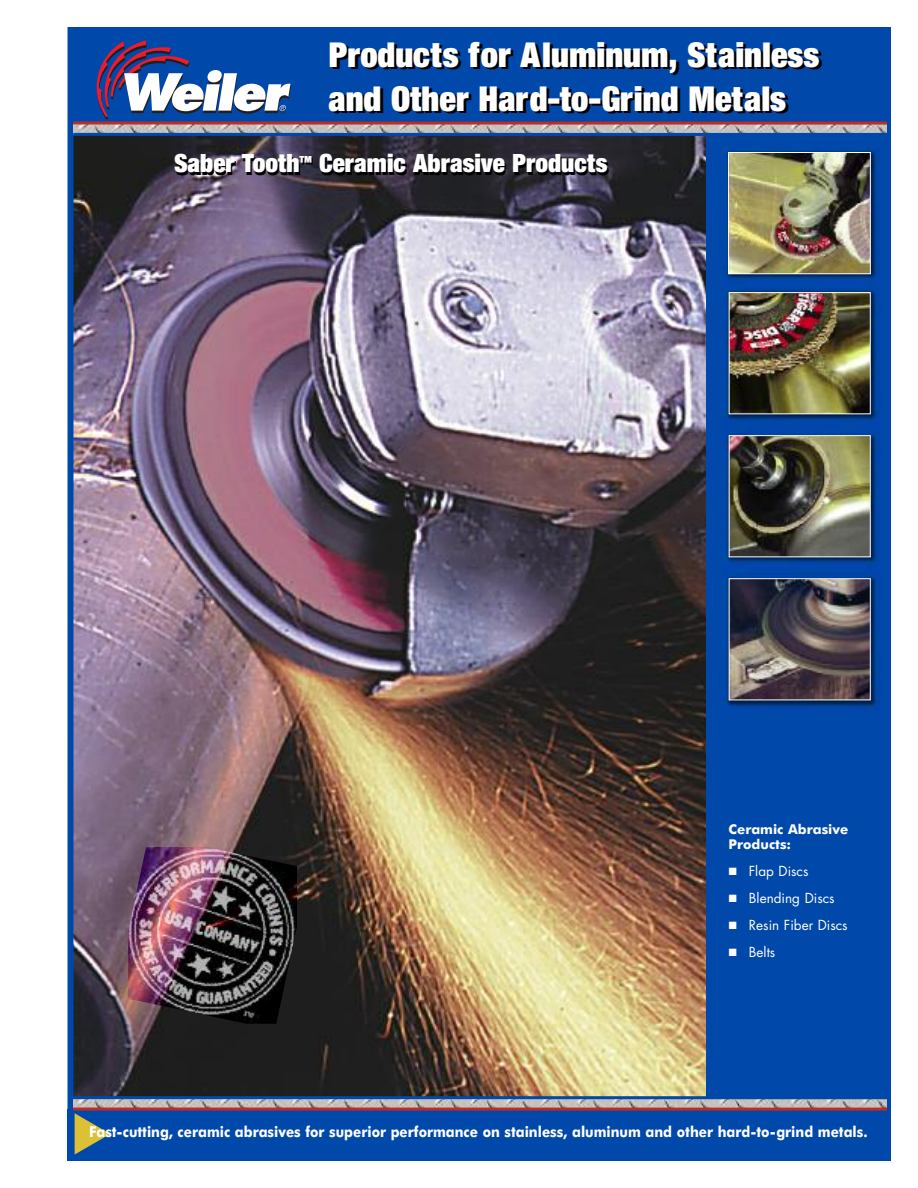
<style>
.page{position:relative;width:918px;height:1188px;background:#fff}
.page>*{position:absolute;margin:0;border:0;box-sizing:border-box;transform-origin:0 0}
.t1{font:36.75px/44.1px "Sans Extra Black Condensed DTC";color:#fff}
.t2{font:27px "Sans Extra Black Condensed DTC";color:#fff}
.t3{font:700 15px "Futura BT";color:#fff;scale:.9 1}
.t4{font:13.5px "Futura";color:#fff}
.t5{font:700 13.5px/15.8px "Futura BT";color:#fff}
.s1{color:#000}
.s2{font-size:16.5px;color:#000}
</style>
<div class="page">
<div style="left:68px;top:1110px;width:823px;height:51px;background:#0048aa"></div>
<img style="left:74px;top:136px;width:633px;height:960px">
<div style="left:707px;top:27px;width:184px;height:1134px;background:#0048aa"></div>
<div style="left:68px;top:27px;width:823px;height:103px;background:#0048aa"></div>
<div style="left:68px;top:27px;width:6px;height:1129px;background:#0048aa"></div>
<img style="left:73px;top:125px;width:814px;height:8px">
<svg style="left:73px;top:121px;width:814px;height:4px;background:#a34248"></svg>
<hr style="left:73px;top:133px;width:814px;height:3px;background:#0048aa">
<svg style="left:97px;top:41px;width:194px;height:79px"></svg>
<img style="left:723px;top:147px;width:155px;height:563px">
<img style="left:730px;top:154px;width:139px;height:118px">
<div style="left:728px;top:152px;width:143px;height:122px;border:1px solid #fff"></div>
<img style="left:731px;top:294px;width:138px;height:118px">
<div style="left:729px;top:292px;width:142px;height:122px;border:1px solid #fff"></div>
<img style="left:731px;top:437px;width:138px;height:118px">
<div style="left:729px;top:435px;width:142px;height:122px;border:1px solid #fff"></div>
<img style="left:731px;top:580px;width:138px;height:118px">
<div style="left:729px;top:578px;width:142px;height:122px;border:1px solid #fff"></div>
<img style="left:73px;top:1099px;width:814px;height:9px">
<hr style="left:73px;top:1096px;width:814px;height:3px;background:#0048aa">
<hr style="left:73px;top:1108px;width:814px;height:3px;background:#bc2e25">
<img style="left:128px;top:847px;width:169px;height:177px">
<h1 class="t1" style="left:329px;top:32px;width:492px">Products for Aluminum, Stainless and Other Hard-to-Grind Metals</h1>
<h2 class="t2" style="left:175px;top:147px;width:434px"><span class="s1">Saber Tooth</span><span class="s2">™</span><sup>™</sup> Ceramic Abrasive Products</h2>
<p class="t5" style="left:729px;top:822px;width:121px">Ceramic Abrasive<br>Products:</p>
<p class="t4" style="left:729px;top:865px;width:81px">■ Flap Discs</p>
<p class="t4" style="left:729px;top:892px;width:107px">■ Blending Discs</p>
<p class="t4" style="left:729px;top:919px;width:120px">■ Resin Fiber Discs</p>
<p class="t4" style="left:729px;top:946px;width:48px">■ Belts</p>
<p class="t3" style="left:89px;top:1126px;width:866px">Fast-cutting, ceramic abrasives for superior performance on stainless, aluminum and other hard-to-grind metals.</p>
</div>
